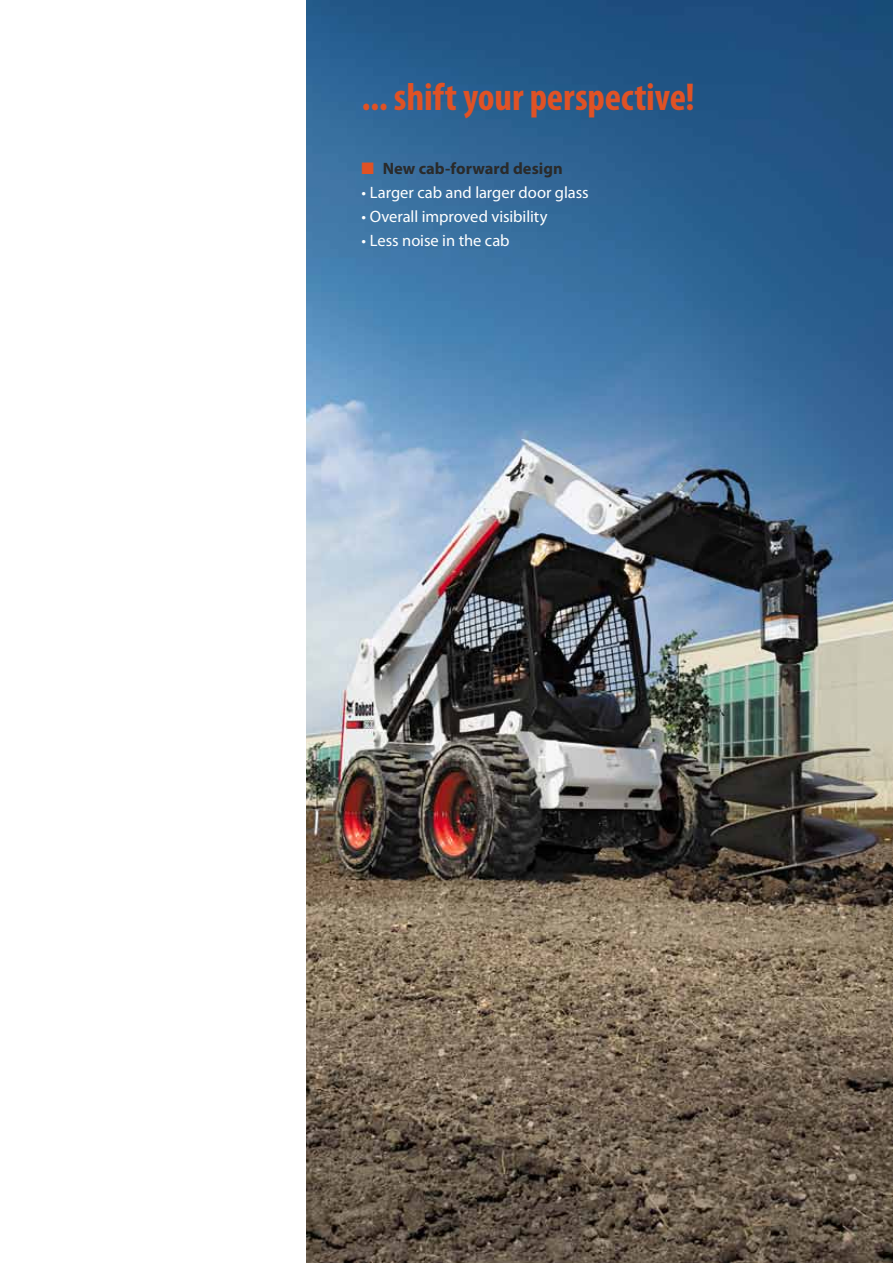
<style>
.page{position:relative;width:893px;height:1263px;background:#fff}
.page>*{position:absolute;margin:0;border:0;box-sizing:border-box;transform-origin:0 0}
.t1{font:700 condensed 39px "Myriad Pro";letter-spacing:-.005em;color:#e05225}
.t2{font:16.5px "Myriad Pro";letter-spacing:-.005em;color:#fff}
.t3{font:700 16.5px "Myriad Pro";color:#2a2a2a}
.s1{color:#e05225}
</style>
<div class="page">
<img style="left:306px;top:0;width:587px;height:1263px">
<h1 class="t1" style="left:361px;top:76px;width:335px">... shift your perspective!</h1>
<p class="t3" style="left:361px;top:159px;width:203px"><span class="s1">■</span> New cab-forward design</p>
<p class="t2" style="left:361px;top:184px;width:229px">• Larger cab and larger door glass</p>
<p class="t2" style="left:361px;top:208px;width:188px">• Overall improved visibility</p>
<p class="t2" style="left:361px;top:232px;width:150px">• Less noise in the cab</p>
</div>
